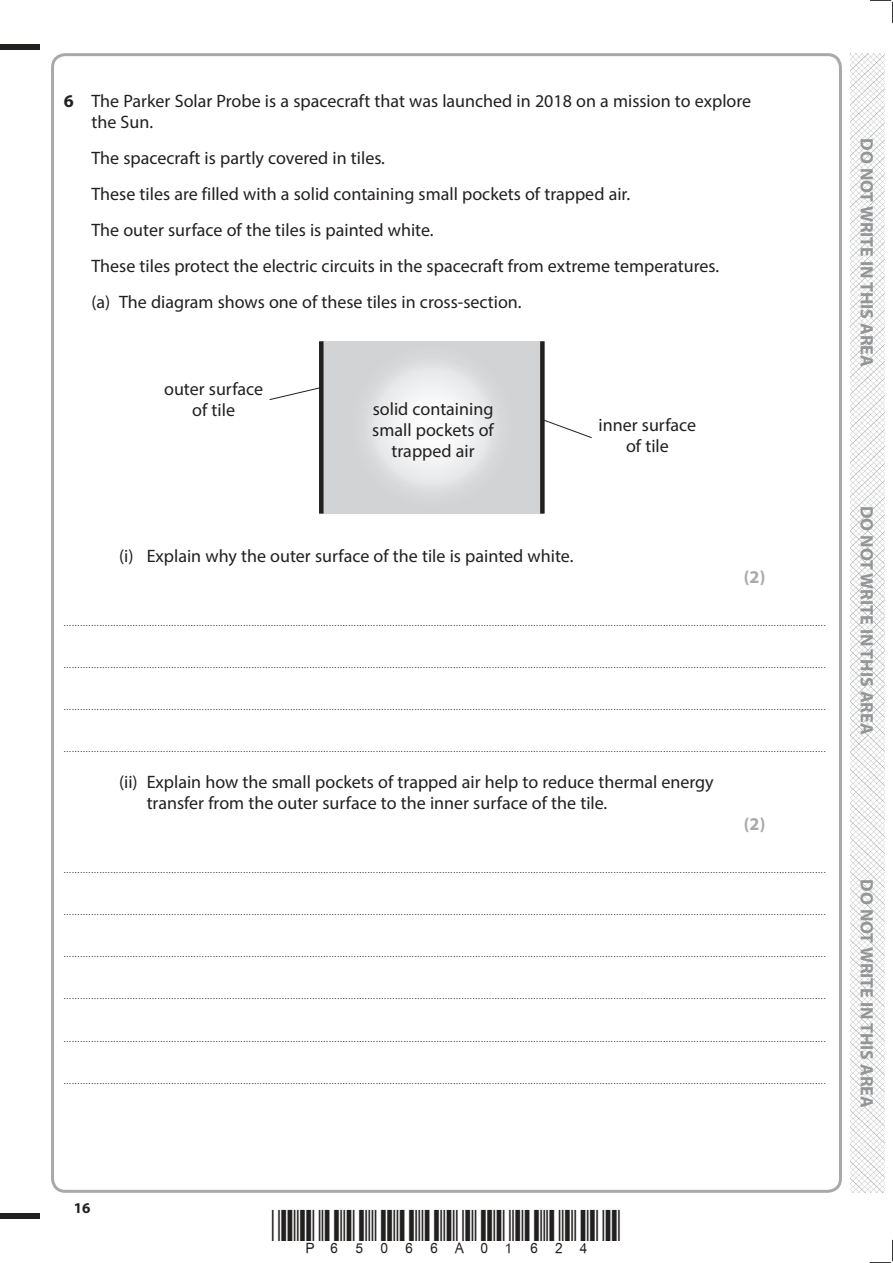
<style>
.page{position:relative;width:893px;height:1263px;background:#fff}
.page>*{position:absolute;margin:0;border:0;box-sizing:border-box;transform-origin:0 0}
.t1{font:18px/21px "Myriad Pro";color:#221f1f}
.t2{font:700 18px "Myriad Pro";color:#939597}
.t3{font:700 18px "Myriad Pro";color:#a7a9ab}
.t4{font:700 15px "Myriad Pro";color:#221f1f}
.t5{font:9px "Myriad Pro";color:#221f1f}
.s1{font-weight:700}
</style>
<div class="page">
<div style="left:0;top:44px;width:40px;height:5px;background:#221f1f"></div>
<div style="left:0;top:1214px;width:40px;height:5px;background:#221f1f"></div>
<svg style="left:870px;top:0;width:23px;height:23px"></svg>
<svg style="left:870px;top:1240px;width:23px;height:23px"></svg>
<img style="left:850px;top:53px;width:34px;height:1140px">
<img style="left:323px;top:341px;width:217px;height:173px">
<hr style="left:319px;top:341px;width:4px;height:173px;background:#221f1f">
<div style="left:540px;top:341px;width:5px;height:173px;background:#221f1f"></div>
<svg style="left:269px;top:387px;width:50px;height:13px"></svg>
<svg style="left:544px;top:419px;width:48px;height:20px"></svg>
<h1 class="t1" style="left:91px;top:92px;width:661px;text-indent:-28px"><span class="s1">6</span> The Parker Solar Probe is a spacecraft that was launched in 2018 on a mission to explore the Sun.</h1>
<p class="t1" style="left:91px;top:142px;width:629px;line-height:36px">The spacecraft is partly covered in tiles.<br>These tiles are filled with a solid containing small pockets of trapped air.<br>The outer surface of the tiles is painted white.<br>These tiles protect the electric circuits in the spacecraft from extreme temperatures. (a) The diagram shows one of these tiles in cross-section.</p>
<h1 class="t1" style="left:164px;top:380px;width:101px;text-align:center">outer surface of tile</h1>
<h1 class="t1" style="left:372px;top:400px;width:123px;text-align:center">solid containing small pockets of trapped air</h1>
<h1 class="t1" style="left:599px;top:416px;width:99px;text-align:center">inner surface of tile</h1>
<h1 class="t1" style="left:119px;top:547px;width:456px">(i) Explain why the outer surface of the tile is painted white.</h1>
<h1 class="t3" style="left:744px;top:570px;width:23px">(2)</h1>
<p class="t5" style="left:64px;top:619px;width:763px">....................................................................................................................................................................................................................................................................................</p>
<p class="t5" style="left:64px;top:661px;width:763px">....................................................................................................................................................................................................................................................................................</p>
<p class="t5" style="left:64px;top:704px;width:763px">....................................................................................................................................................................................................................................................................................</p>
<p class="t5" style="left:64px;top:746px;width:763px">....................................................................................................................................................................................................................................................................................</p>
<h1 class="t1" style="left:147px;top:773px;width:569px;text-indent:-28px">(ii) Explain how the small pockets of trapped air help to reduce thermal energy transfer from the outer surface to the inner surface of the tile.</h1>
<h1 class="t3" style="left:744px;top:817px;width:23px">(2)</h1>
<p class="t5" style="left:64px;top:866px;width:763px">....................................................................................................................................................................................................................................................................................</p>
<p class="t5" style="left:64px;top:908px;width:763px">....................................................................................................................................................................................................................................................................................</p>
<p class="t5" style="left:64px;top:951px;width:763px">....................................................................................................................................................................................................................................................................................</p>
<p class="t5" style="left:64px;top:993px;width:763px">....................................................................................................................................................................................................................................................................................</p>
<p class="t5" style="left:64px;top:1035px;width:763px">....................................................................................................................................................................................................................................................................................</p>
<p class="t5" style="left:64px;top:1077px;width:763px">....................................................................................................................................................................................................................................................................................</p>
<h1 class="t2" style="left:877px;top:138px;width:230px;rotate:90deg">DO NOT WRITE IN THIS AREA</h1>
<h1 class="t2" style="left:877px;top:506px;width:230px;rotate:90deg">DO NOT WRITE IN THIS AREA</h1>
<h1 class="t2" style="left:877px;top:879px;width:230px;rotate:90deg">DO NOT WRITE IN THIS AREA</h1>
<h2 class="t4" style="left:74px;top:1202px;width:18px">16</h2>
</div>
